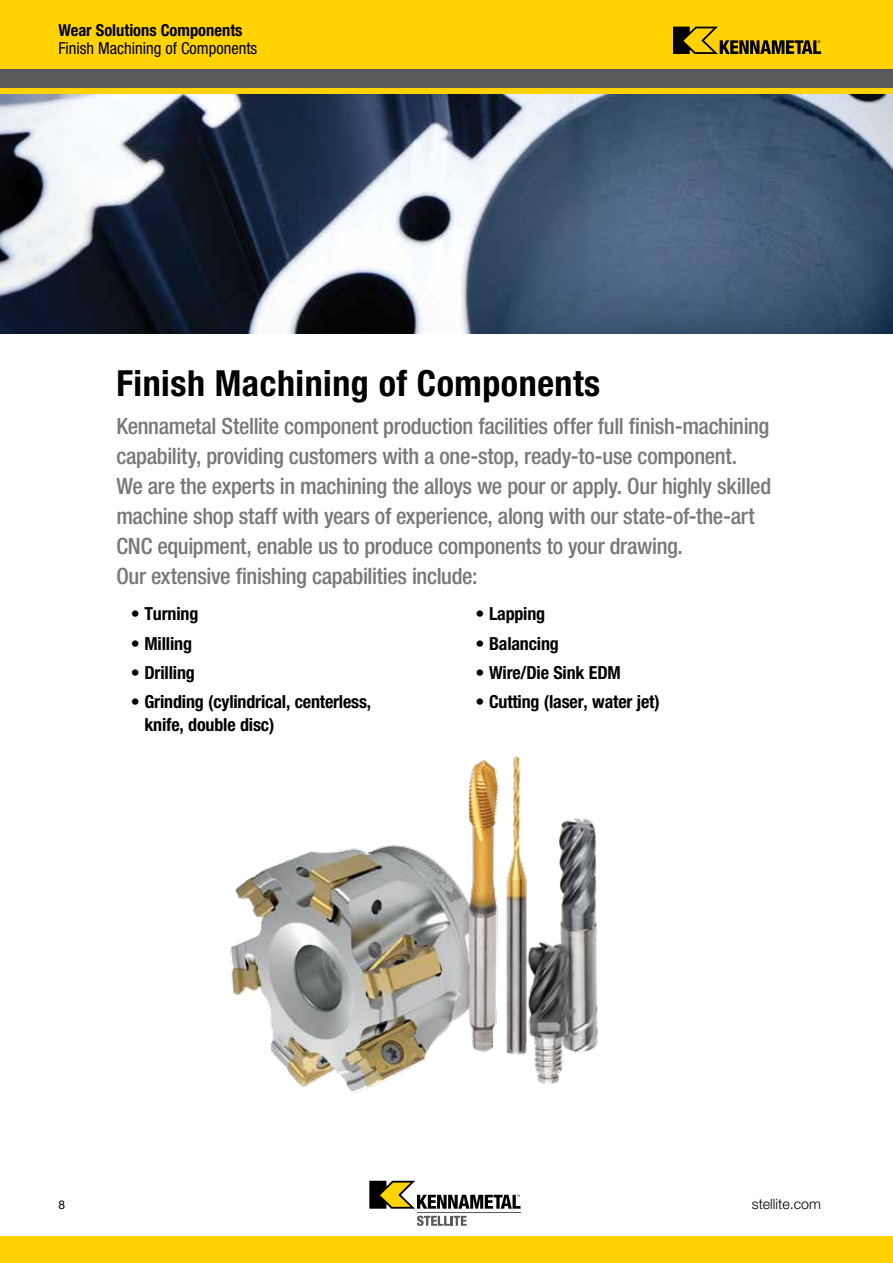
<style>
.page{position:relative;width:893px;height:1263px;background:#fff}
.page>*{position:absolute;margin:0;border:0;box-sizing:border-box;transform-origin:0 0}
.t1{font:700 condensed 36px "Helvetica Neue LT Std";letter-spacing:.015em;color:#000}
.t2{font:500 condensed 22.5px/30px "Helvetica Neue LT Std";letter-spacing:-.015em;color:#77787b}
.t3{font:700 condensed 18px/22.5px "Helvetica Neue LT Std";letter-spacing:-.01em;color:#000}
.t4{font:condensed 16.5px "Helvetica Neue LT Std";color:#000}
.t5{font:700 condensed 16.5px "Helvetica Neue LT Std";color:#000}
.t6{font:300 14.25px "Helvetica Neue LT Std";color:#000}
.t7{font:12px "Helvetica Neue LT Std";color:#000}
</style>
<div class="page">
<div style="left:0;top:0;width:893px;height:94px;background:#ffd200"></div>
<div style="left:0;top:1236px;width:893px;height:27px;background:#ffd200"></div>
<div style="left:0;top:69px;width:893px;height:18px;background:#58595b"></div>
<svg style="left:673px;top:27px;width:148px;height:27px"></svg>
<hr style="left:417px;top:1212px;width:103px;height:1px;background:#58595b">
<svg style="left:417px;top:1215px;width:50px;height:11px"></svg>
<svg style="left:369px;top:1181px;width:151px;height:28px"></svg>
<svg style="left:0;top:95px;width:893px;height:238px"></svg>
<img style="left:230px;top:756px;width:368px;height:337px">
<p class="t5" style="left:58px;top:20px;width:186px">Wear Solutions Components</p>
<p class="t4" style="left:58px;top:38px;width:200px">Finish Machining of Components</p>
<h1 class="t1" style="left:116px;top:361px;width:485px">Finish Machining of Components</h1>
<p class="t2" style="left:116px;top:411px;width:656px">Kennametal Stellite component production facilities offer full finish-machining capability, providing customers with a one-stop, ready-to-use component.<br>We are the experts in machining the alloys we pour or apply. Our highly skilled machine shop staff with years of experience, along with our state-of-the-art CNC equipment, enable us to produce components to your drawing.<br>Our extensive finishing capabilities include:</p>
<p class="t3" style="left:131px;top:602px;width:69px">• Turning</p>
<p class="t3" style="left:131px;top:632px;width:63px">• Milling</p>
<p class="t3" style="left:131px;top:661px;width:65px">• Drilling</p>
<p class="t3" style="left:144px;top:690px;width:228px;text-indent:-14px">• Grinding (cylindrical, centerless, knife, double disc)</p>
<p class="t3" style="left:475px;top:602px;width:71px">• Lapping</p>
<p class="t3" style="left:475px;top:632px;width:85px">• Balancing</p>
<p class="t3" style="left:475px;top:661px;width:147px">• Wire/Die Sink EDM</p>
<p class="t3" style="left:475px;top:690px;width:186px">• Cutting (laser, water jet)</p>
<p class="t7" style="left:58px;top:1197px;width:8px">8</p>
<p class="t6" style="left:752px;top:1195px;width:71px">stellite.com</p>
</div>
